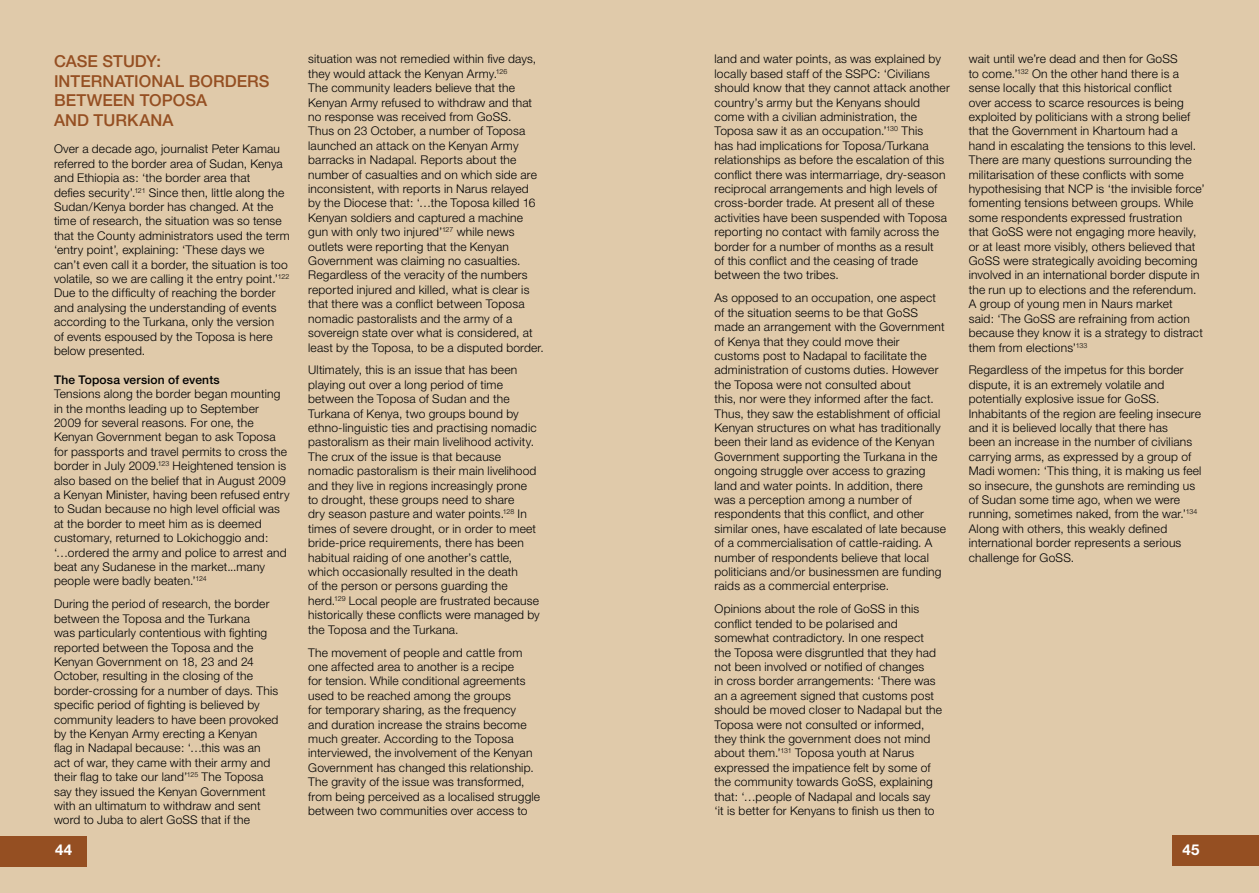
<style>
.page{position:relative;width:1259px;height:893px;background:#e0caaa}
.page>*{position:absolute;margin:0;border:0;box-sizing:border-box;transform-origin:0 0}
.t1{font:500 16.5px/19.8px "Helvetica Neue";letter-spacing:.005em;color:#954f22}
.t2{font:700 15px "Helvetica Neue";color:#fff}
.t3{font:300 12px/14.4px "Helvetica Neue";letter-spacing:.015em;color:#000}
.t4{font:500 12px "Helvetica Neue";letter-spacing:.015em;color:#000}
</style>
<div class="page">
<div style="left:1172px;top:835px;width:87px;height:30px;background:#954f22"></div>
<div style="left:0;top:836px;width:86px;height:31px;background:#954f22"></div>
<h1 class="t1" style="left:54px;top:51px;width:217px">CASE STUDY:<br>INTERNATIO NAL BORDERS<br>BETWEEN TOPO</h1>
<h1 class="t1" style="left:185px;top:91px;width:21px">SA</h1>
<h1 class="t1" style="left:54px;top:110px;width:74px">AND TURKA</h1>
<h1 class="t1" style="left:150px;top:110px;width:23px">NA</h1>
<p class="t3" style="left:54px;top:142px;width:237px">Over a decade ago, journalist Peter Kamau referred to the border area of Sudan, Kenya and Ethiopia as: ‘the border area that<br>defies security’.<sup>121</sup> Since then, little along the Sudan/Kenya border has changed. At the time of research, the situation was so tense that the County administrators used the term ‘entry point’, explaining: ‘These days we can’t even call it a border, the situation is too volatile, so we are calling it the entry point.’<sup>122<br></sup>Due to the difficulty of reaching the border and analysing the understanding of events according to the Turkana, only the version<br>of events espoused by the Toposa is here below presented.</p>
<p class="t4" style="left:54px;top:372px;width:167px">THE TOPOSA VERSION OF EVENTS</p>
<p class="t3" style="left:54px;top:386px;width:237px">Tensions along the border began mounting in the months leading up to September<br>2009 for several reasons. For one, the Kenyan Government began to ask Toposa for passports and travel permits to cross the border in July 2009.<sup>123</sup> Heightened tension is also based on the belief that in August 2009 a Kenyan Minister, having been refused entry to Sudan because no high level official was at the border to meet him as is deemed customary, returned to Lokichoggio and: ‘…ordered the army and police to arrest and beat any Sudanese in the market...many people were badly beaten.’<sup>124</sup></p>
<p class="t3" style="left:54px;top:597px;width:226px">During the period of research, the border between the Toposa and the Turkana<br>was particularly contentious with fighting reported between the Toposa and the Kenyan Government on 18, 23 and 24<br>October, resulting in the closing of the border-crossing for a number of days. This specific period of fighting is believed by community leaders to have been provoked by the Kenyan Army erecting a Kenyan flag in Nadapal because: ‘…this was an act of war, they came with their army and their flag to take our land’<sup>125</sup> The Toposa say they issued the Kenyan Government with an ultimatum to withdraw and sent word to Juba to alert GoSS that if the</p>
<p class="t3" style="left:308px;top:52px;width:237px">situation was not remedied within five days, they would attack the Kenyan Army.<sup>126<br></sup>The community leaders believe that the Kenyan Army refused to withdraw and that no response was received from GoSS.<br>Thus on 23 October, a number of Toposa launched an attack on the Kenyan Army barracks in Nadapal. Reports about the number of casualties and on which side are inconsistent, with reports in Narus relayed by the Diocese that: ‘…the Toposa killed 16<br>Kenyan soldiers and captured a machine gun with only two injured’<sup>127</sup> while news outlets were reporting that the Kenyan Government was claiming no casualties.<br>Regardless of the veracity of the numbers reported injured and killed, what is clear is that there was a conflict between Toposa nomadic pastoralists and the army of a sovereign state over what is considered, at least by the Toposa, to be a disputed border.</p>
<p class="t3" style="left:308px;top:363px;width:233px">Ultimately, this is an issue that has been playing out over a long period of time between the Toposa of Sudan and the Turkana of Kenya, two groups bound by ethno-linguistic ties and practising nomadic pastoralism as their main livelihood activity.<br>The crux of the issue is that because nomadic pastoralism is their main livelihood and they live in regions increasingly prone to drought, these groups need to share<br>dry season pasture and water points.<sup>128</sup> In times of severe drought, or in order to meet bride-price requirements, there has been habitual raiding of one another’s cattle, which occasionally resulted in the death<br>of the person or persons guarding the herd.<sup>129</sup> Local people are frustrated because historically these conflicts were managed by the Toposa and the Turkana.</p>
<p class="t3" style="left:308px;top:645px;width:233px">The movement of people and cattle from one affected area to another is a recipe<br>for tension. While conditional agreements used to be reached among the groups<br>for temporary sharing, as the frequency<br>and duration increase the strains become much greater. According to the Toposa interviewed, the involvement of the Kenyan Government has changed this relationship.<br>The gravity of the issue was transformed, from being perceived as a localised struggle between two communities over access to</p>
<p class="t3" style="left:714px;top:52px;width:237px">land and water points, as was explained by locally based staff of the SSPC: ‘Civilians should know that they cannot attack another country’s army but the Kenyans should come with a civilian administration, the Toposa saw it as an occupation.’<sup>130</sup> This<br>has had implications for Toposa/Turkana relationships as before the escalation of this conflict there was intermarriage, dry-season reciprocal arrangements and high levels of cross-border trade. At present all of these activities have been suspended with Toposa reporting no contact with family across the border for a number of months as a result<br>of this conflict and the ceasing of trade between the two tribes.</p>
<p class="t3" style="left:714px;top:291px;width:233px">As opposed to an occupation, one aspect of the situation seems to be that GoSS made an arrangement with the Government of Kenya that they could move their customs post to Nadapal to facilitate the administration of customs duties. However the Toposa were not consulted about<br>this, nor were they informed after the fact.<br>Thus, they saw the establishment of official Kenyan structures on what has traditionally been their land as evidence of the Kenyan Government supporting the Turkana in the ongoing struggle over access to grazing land and water points. In addition, there was a perception among a number of respondents that this conflict, and other similar ones, have escalated of late because of a commercialisation of cattle-raiding. A number of respondents believe that local politicians and/or businessmen are funding raids as a commercial enterprise.</p>
<p class="t3" style="left:714px;top:602px;width:229px">Opinions about the role of GoSS in this conflict tended to be polarised and somewhat contradictory. In one respect the Toposa were disgruntled that they had not been involved or notified of changes<br>in cross border arrangements: ‘There was an a agreement signed that customs post should be moved closer to Nadapal but the Toposa were not consulted or informed, they think the government does not mind about them.’<sup>131</sup> Toposa youth at Narus expressed the impatience felt by some of the community towards GoSS, explaining that: ‘…people of Nadapal and locals say ‘it is better for Kenyans to finish us then to</p>
<p class="t3" style="left:968px;top:52px;width:238px">wait until we’re dead and then for GoSS<br>to come.’<sup>132</sup> On the other hand there is a sense locally that this historical conflict<br>over access to scarce resources is being exploited by politicians with a strong belief that the Government in Khartoum had a hand in escalating the tensions to this level.<br>There are many questions surrounding the militarisation of these conflicts with some hypothesising that NCP is ‘the invisible force’ fomenting tensions between groups. While some respondents expressed frustration that GoSS were not engaging more heavily, or at least more visibly, others believed that GoSS were strategically avoiding becoming involved in an international border dispute in the run up to elections and the referendum.<br>A group of young men in Naurs market<br>said: ‘The GoSS are refraining from action because they know it is a strategy to distract them from elections’<sup>133</sup></p>
<p class="t3" style="left:968px;top:363px;width:234px">Regardless of the impetus for this border dispute, it is an extremely volatile and potentially explosive issue for GoSS.<br>Inhabitants of the region are feeling insecure and it is believed locally that there has<br>been an increase in the number of civilians carrying arms, as expressed by a group of Madi women: ‘This thing, it is making us feel so insecure, the gunshots are reminding us of Sudan some time ago, when we were running, sometimes naked, from the war.’<sup>134<br></sup>Along with others, this weakly defined international border represents a serious challenge for GoSS.</p>
<p class="t2" style="left:55px;top:841px;width:19px">44</p>
<p class="t2" style="left:1182px;top:841px;width:19px">45</p>
</div>
